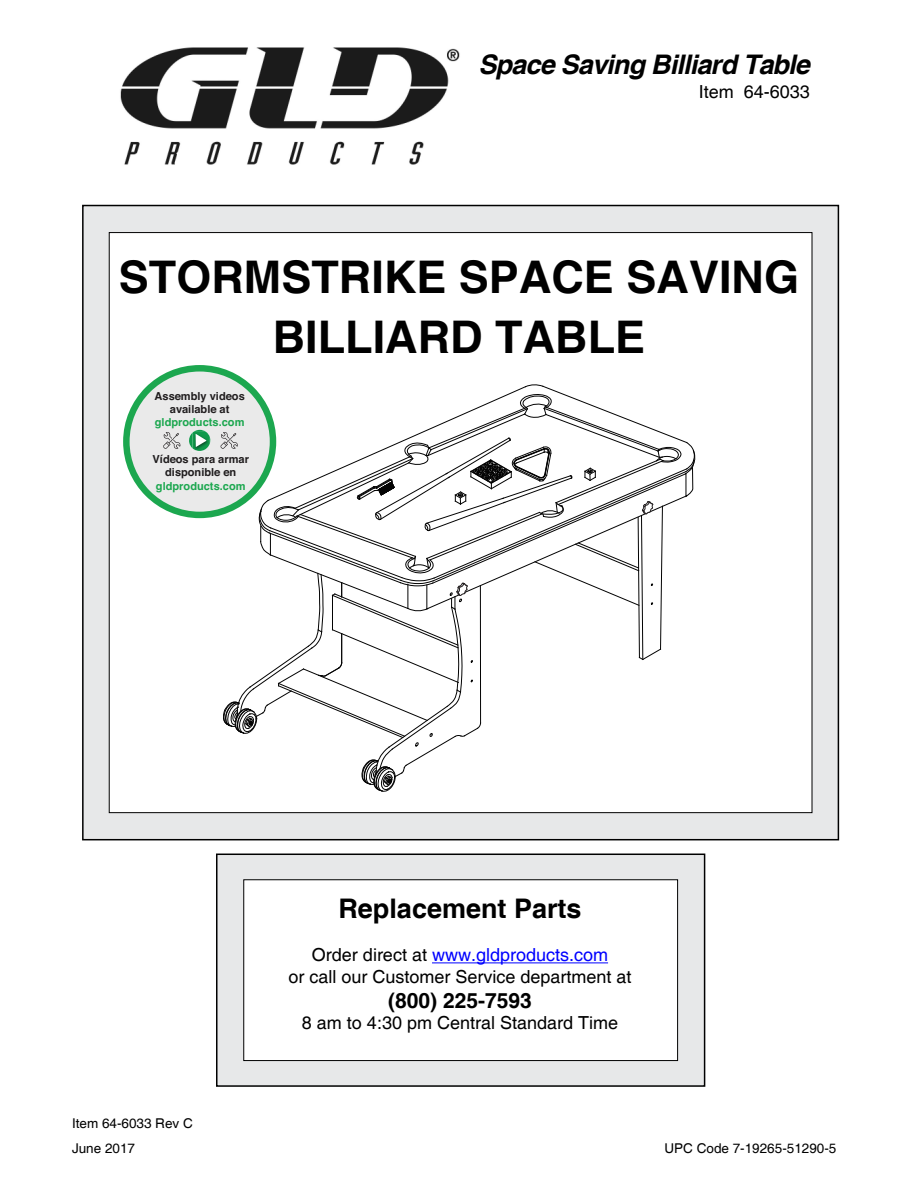
<style>
.page{position:relative;width:918px;height:1188px;background:#fff}
.page>*{position:absolute;margin:0;border:0;box-sizing:border-box;transform-origin:0 0}
.t1{font:700 45px/60px "Helvetica";color:#000;text-align:center}
.t2{font:italic 700 27px "Helvetica";letter-spacing:-.03em;color:#000}
.t3{font:700 27px "Helvetica";color:#000}
.t4{font:700 21px "Helvetica";color:#000}
.t5{font:18px/21.6px "Helvetica";color:#000;text-align:center}
.t6{font:13.5px/25.2px "Helvetica";color:#000}
.t7{font:700 11.1px/13.2px "Helvetica";color:#201d1e;text-align:center}
.t8{font:700 11.1px "Helvetica";color:#1ca74f}
.s1{color:#00f}
</style>
<div class="page">
<img style="left:120px;top:47px;width:340px;height:118px">
<div style="left:83px;top:206px;width:755px;height:634px;background:#e7e8e9"></div>
<div style="left:109px;top:233px;width:703px;height:580px;background:#fff"></div>
<div style="left:217px;top:854px;width:488px;height:232px;background:#e7e8e9"></div>
<div style="left:216px;top:854px;width:489px;height:233px;border:1px solid #000"></div>
<div style="left:244px;top:880px;width:434px;height:181px;background:#fff"></div>
<div style="left:243px;top:879px;width:435px;height:182px;border:1px solid #000"></div>
<hr style="left:432px;top:962px;width:176px;height:1px;background:#00f">
<svg style="left:123px;top:365px;width:572px;height:427px"></svg>
<h2 class="t2" style="left:478px;top:54px;width:333px">Space Saving Billiard Table</h2>
<p class="t5" style="left:699px;top:83px;width:113px">Item 64-6033</p>
<h1 class="t1" style="left:119px;top:251px;width:682px">STORMSTRIKE SPACE SAVING<br>BILLIARD TABLE</h1>
<p class="t7" style="left:155px;top:390px;width:92px">Assembly videos available at</p>
<p class="t8" style="left:155px;top:418px;width:91px">gldproducts.com</p>
<p class="t7" style="left:153px;top:454px;width:98px">Vídeos para armar disponible en</p>
<p class="t8" style="left:156px;top:481px;width:91px">gldproducts.com</p>
<p class="t6" style="left:72px;top:1112px;width:122px">Item 64-6033 Rev C<br>June 2017</p>
<h2 class="t3" style="left:338px;top:898px;width:245px">Replacement Parts</h2>
<p class="t5" style="left:288px;top:946px;width:345px">Order direct at <span class="s1">www.gldproducts.com<br></span>or call our Customer Service department at</p>
<p class="t4" style="left:388px;top:992px;width:145px">(800) 225-7593</p>
<p class="t5" style="left:302px;top:1014px;width:318px">8 am to 4:30 pm Central Standard Time</p>
<p class="t6" style="left:665px;top:1137px;width:173px">UPC Code 7-19265-51290-5</p>
</div>
